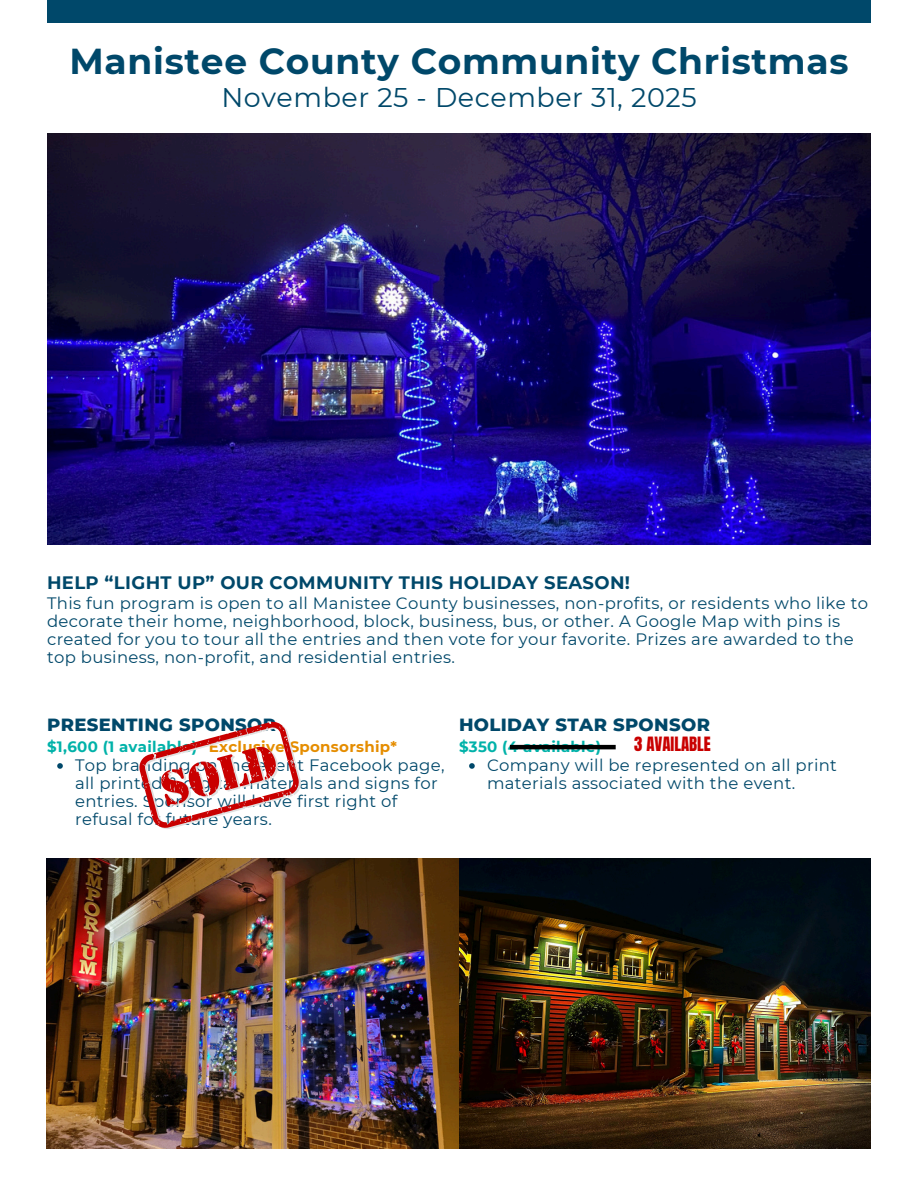
<style>
.page{position:relative;width:918px;height:1188px;background:#fff}
.page>*{position:absolute;margin:0;border:0;box-sizing:border-box;transform-origin:0 0}
.t1{font:700 36px "Montserrat";letter-spacing:.02em;color:#00486a}
.t2{font:27px "Montserrat";letter-spacing:.02em;color:#00486a}
.t3{font:700 18px "Montserrat";letter-spacing:.02em;color:#00486a}
.t4{font:800 18px "Montserrat";letter-spacing:.02em;color:#00486a}
.t5{font:16.8px "Anton";color:#c90000}
.t6{font:16.5px/18px "Montserrat";letter-spacing:.02em;color:#00486a}
.t7{font:700 15px "Montserrat";letter-spacing:.02em;color:#e58d00}
.t8{font:700 15px "Montserrat";letter-spacing:.02em;color:#00b2a9}
.s1{color:#00b2a9}
</style>
<div class="page">
<div style="left:47px;top:0;width:824px;height:22px;background:#00486a"></div>
<img style="left:46px;top:858px;width:825px;height:290px">
<img style="left:47px;top:133px;width:824px;height:411px">
<svg style="left:57px;top:763px;width:6px;height:6px"></svg>
<svg style="left:469px;top:763px;width:6px;height:6px"></svg>
<svg style="left:139px;top:721px;width:162px;height:108px"></svg>
<hr style="left:510px;top:745px;width:106px;height:4px;background:#000">
<h1 class="t1" style="left:70px;top:39px;width:780px">Manistee County Community Christmas</h1>
<h1 class="t2" style="left:222px;top:80px;width:477px">November 25 - December 31, 2025</h1>
<h2 class="t3" style="left:47px;top:571px;width:585px">HELP “LIGHT UP” OUR COMMUNITY THIS HOLIDAY SEASON!</h2>
<h2 class="t6" style="left:47px;top:594px;width:823px">This fun program is open to all Manistee County businesses, non-profits, or residents who like to decorate their home, neighborhood, block, business, bus, or other. A Google Map with pins is created for you to tour all the entries and then vote for your favorite. Prizes are awarded to the top business, non-profit, and residential entries.</h2>
<p class="t4" style="left:47px;top:714px;width:231px">PRESENTING SPONSOR</p>
<h4 class="t7" style="left:47px;top:737px;width:351px"><span class="s1">$1,600 (1 available)</span> *Exclusive Sponsorship*</h4>
<h2 class="t6" style="left:75px;top:756px;width:371px">Top branding on the event Facebook page, all printed &amp; digital materials and signs for entries. Sponsor will have first right of refusal for future years.</h2>
<p class="t4" style="left:459px;top:714px;width:253px">HOLIDAY STAR SPONSOR</p>
<p class="t8" style="left:459px;top:737px;width:144px">$350 (4 available)</p>
<p class="t6" style="left:487px;top:756px;width:351px">Company will be represented on all print materials associated with the event.</p>
<p class="t5" style="left:634px;top:732px;width:78px">3 AVAILABLE</p>
</div>
